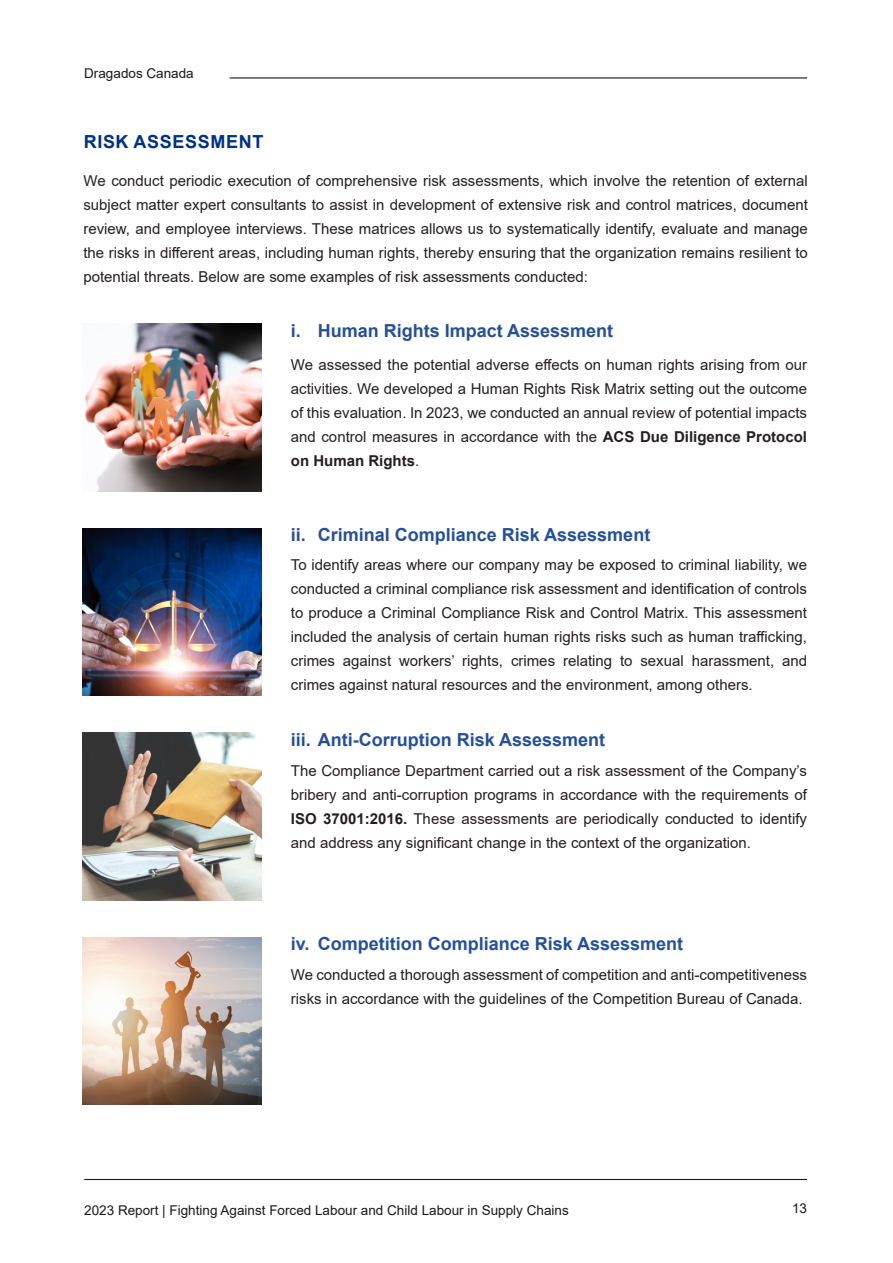
<style>
.page{position:relative;width:893px;height:1263px;background:#fff}
.page>*{position:absolute;margin:0;border:0;box-sizing:border-box;transform-origin:0 0}
.t1{font:700 18px "Arial";color:#264f99}
.t2{font:700 18px "Arial";letter-spacing:.035em;color:#003087}
.t3{font:15px/24px "Arial";color:#231f20;text-align:justify}
.t4{font:13.5px "Arial";color:#1a181a}
.s1{font-weight:700}
</style>
<div class="page">
<hr style="left:230px;top:77px;width:577px;height:2px;background:#1a181a">
<hr style="left:84px;top:1179px;width:723px;height:1px;background:#1a181a">
<img style="left:84px;top:323px;width:177px;height:168px">
<img style="left:83px;top:733px;width:178px;height:167px">
<img style="left:83px;top:528px;width:178px;height:168px">
<img style="left:83px;top:937px;width:178px;height:168px">
<p class="t4" style="left:84px;top:64px;width:111px">Dragados Canada</p>
<p class="t2" style="left:84px;top:129px;width:181px">RISK ASSESSMENT</p>
<p class="t3" style="left:83px;top:169px;width:726px">We conduct periodic execution of comprehensive risk assessments, which involve the retention of external subject matter expert consultants to assist in development of extensive risk and control matrices, document review, and employee interviews. These matrices allows us to systematically identify, evaluate and manage the risks in different areas, including human rights, thereby ensuring that the organization remains resilient to potential threats. Below are some examples of risk assessments conducted:</p>
<p class="t1" style="left:291px;top:318px;width:324px">i. Human Rights Impact Assessment</p>
<p class="t3" style="left:291px;top:352px;width:518px">We assessed the potential adverse effects on human rights arising from our activities. We developed a Human Rights Risk Matrix setting out the outcome of this evaluation. In 2023, we conducted an annual review of potential impacts and control measures in accordance with the <span class="s1">ACS Due Diligence Protocol on Human Rights</span>.</p>
<p class="t1" style="left:291px;top:522px;width:361px">ii. Criminal Compliance Risk Assessment</p>
<p class="t3" style="left:291px;top:552px;width:518px">To identify areas where our company may be exposed to criminal liability, we conducted a criminal compliance risk assessment and identification of controls to produce a Criminal Compliance Risk and Control Matrix. This assessment included the analysis of certain human rights risks such as human trafficking, crimes against workers’ rights, crimes relating to sexual harassment, and crimes against natural resources and the environment, among others.</p>
<p class="t1" style="left:291px;top:727px;width:316px">iii. Anti-Corruption Risk Assessment</p>
<p class="t3" style="left:291px;top:758px;width:518px">The Compliance Department carried out a risk assessment of the Company’s bribery and anti-corruption programs in accordance with the requirements of <span class="s1">ISO 37001:2016.</span> These assessments are periodically conducted to identify and address any significant change in the context of the organization.</p>
<p class="t1" style="left:291px;top:931px;width:394px">iv. Competition Compliance Risk Assessment</p>
<p class="t3" style="left:291px;top:962px;width:518px">We conducted a thorough assessment of competition and anti-competitiveness risks in accordance with the guidelines of the Competition Bureau of Canada.</p>
<p class="t4" style="left:84px;top:1200px;width:486px">2023 Report | Fighting Against Forced Labour and Child Labour in Supply Chains</p>
<p class="t4" style="left:792px;top:1199px;width:17px">13</p>
</div>
